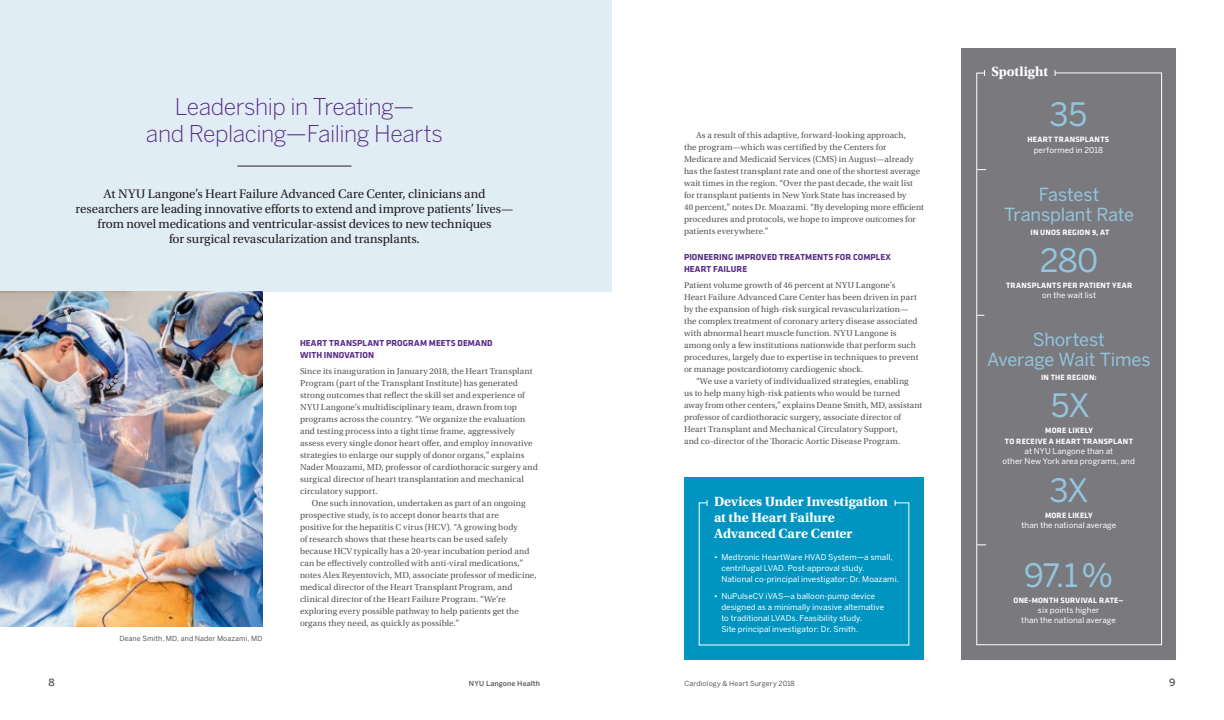
<style>
.page{position:relative;width:1224px;height:720px;background:#fff}
.page>*{position:absolute;margin:0;border:0;box-sizing:border-box;transform-origin:0 0}
.t1{font:32px "Benton Sans";letter-spacing:-.03em;color:#93c5df}
.t2{font:300 23px/27px "Benton Sans";letter-spacing:-.02em;color:#5a2d87;text-align:center}
.t3{font:18px/20px "Benton Sans";letter-spacing:-.01em;color:#93c5df;text-align:center}
.t4{font:700 14px/16px "Utopia Std";letter-spacing:-.005em;color:#fff}
.t5{font:13px/15px "Utopia Std";letter-spacing:-.01em;color:#231f20;text-align:center}
.t6{font:500 10px "Benton Sans";color:#53565a}
.t7{font:9px/12px "Utopia Std";letter-spacing:.01em;color:#53565a}
.t8{font:700 9px/12px "Klavika";letter-spacing:.01em;color:#5a2d87}
.t9{font:8px/11px "Benton Sans";letter-spacing:.005em;color:#fff}
.t10{font:700 8px/11px "Klavika";letter-spacing:.03em;color:#fff;text-align:center}
.t11{font:7px "Benton Sans";letter-spacing:.02em;color:#53565a}
.t12{font:500 7px "Benton Sans";letter-spacing:.02em;color:#53565a}
</style>
<div class="page">
<div style="left:0;top:0;width:612px;height:291px;background:#e0edf5"></div>
<img style="left:0;top:291px;width:262px;height:335px">
<div style="left:962px;top:48px;width:214px;height:612px;background:#7a797d"></div>
<svg style="left:976px;top:72px;width:186px;height:573px"></svg>
<hr style="left:238px;top:166px;width:114px;height:1px;background:#231f20">
<div style="left:684px;top:478px;width:240px;height:182px;background:#0095c1"></div>
<svg style="left:699px;top:500px;width:210px;height:146px"></svg>
<h2 class="t2" style="left:146px;top:93px;width:298px">Leadership in Treating—<br>and Replacing—Failing Hearts</h2>
<p class="t5" style="left:76px;top:187px;width:439px">At NYU Langone’s Heart Failure Advanced Care Center, clinicians and researchers are leading innovative efforts to extend and improve patients’ lives— from novel medications and ventricular-assist devices to new techniques<br>for surgical revascularization and transplants.</p>
<p class="t11" style="left:119px;top:634px;width:145px">Deane Smith, MD, and Nader Moazami, MD</p>
<p class="t8" style="left:300px;top:337px;width:194px">HEART TRANSPLANT PROGRAM MEETS DEMAND<br>WITH INNOVATION</p>
<p class="t7" style="left:300px;top:366px;width:239px">Since its inauguration in January 2018, the Heart Transplant Program (part of the Transplant Institute) has generated strong outcomes that reflect the skill set and experience of NYU Langone’s multidisciplinary team, drawn from top programs across the country. “We organize the evaluation and testing process into a tight time frame, aggressively assess every single donor heart offer, and employ innovative strategies to enlarge our supply of donor organs,” explains Nader Moazami, MD, professor of cardiothoracic surgery and surgical director of heart transplantation and mechanical circulatory support.</p>
<p class="t7" style="left:300px;top:498px;width:238px;text-indent:12px">One such innovation, undertaken as part of an ongoing prospective study, is to accept donor hearts that are<br>positive for the hepatitis C virus (HCV). “A growing body<br>of research shows that these hearts can be used safely because HCV typically has a 20-year incubation period and can be effectively controlled with anti-viral medications,” notes Alex Reyentovich, MD, associate professor of medicine, medical director of the Heart Transplant Program, and clinical director of the Heart Failure Program. “We’re exploring every possible pathway to help patients get the organs they need, as quickly as possible.”</p>
<p class="t7" style="left:684px;top:130px;width:242px;text-indent:12px">As a result of this adaptive, forward-looking approach,<br>the program—which was certified by the Centers for Medicare and Medicaid Services (CMS) in August—already has the fastest transplant rate and one of the shortest average wait times in the region. “Over the past decade, the wait list for transplant patients in New York State has increased by<br>40 percent,” notes Dr. Moazami. “By developing more efficient procedures and protocols, we hope to improve outcomes for patients everywhere.”</p>
<p class="t8" style="left:684px;top:251px;width:208px">PIONEERING IMPROVED TREATMENTS FOR COMPLEX<br>HEART FAILURE</p>
<p class="t7" style="left:684px;top:280px;width:236px">Patient volume growth of 46 percent at NYU Langone’s Heart Failure Advanced Care Center has been driven in part by the expansion of high-risk surgical revascularization— the complex treatment of coronary artery disease associated with abnormal heart muscle function. NYU Langone is among only a few institutions nationwide that perform such procedures, largely due to expertise in techniques to prevent or manage postcardiotomy cardiogenic shock.</p>
<p class="t7" style="left:684px;top:376px;width:240px;text-indent:12px">“We use a variety of individualized strategies, enabling<br>us to help many high-risk patients who would be turned away from other centers,” explains Deane Smith, MD, assistant professor of cardiothoracic surgery, associate director of Heart Transplant and Mechanical Circulatory Support,<br>and co-director of the Thoracic Aortic Disease Program.</p>
<h3 class="t4" style="left:714px;top:494px;width:176px">Devices Under Investigation at the Heart Failure<br>Advanced Care Center</h3>
<p class="t9" style="left:721px;top:551px;width:179px;text-indent:-7px">• Medtronic HeartWare HVAD System—a small, centrifugal LVAD. Post-approval study.<br>National co-principal investigator: Dr. Moazami.</p>
<p class="t9" style="left:721px;top:590px;width:164px;text-indent:-7px">• NuPulseCV iVAS—a balloon-pump device designed as a minimally invasive alternative to traditional LVADs. Feasibility study.<br>Site principal investigator: Dr. Smith.</p>
<h3 class="t4" style="left:992px;top:64px;width:58px">Spotlight</h3>
<h1 class="t1" style="left:1050px;top:95px;width:39px">35</h1>
<p class="t10" style="left:1027px;top:133px;width:83px">HEART TRANSPLANTS</p>
<p class="t9" style="left:1034px;top:144px;width:71px">performed in 2018</p>
<h3 class="t3" style="left:1004px;top:184px;width:132px">Fastest<br>Transplant Rate</h3>
<p class="t10" style="left:1031px;top:226px;width:80px">IN UNOS REGION 9, AT</p>
<h1 class="t1" style="left:1040px;top:242px;width:60px">280</h1>
<p class="t10" style="left:1006px;top:280px;width:128px">TRANSPLANTS PER PATIENT YEAR</p>
<p class="t9" style="left:1042px;top:290px;width:55px">on the wait list</p>
<h3 class="t3" style="left:987px;top:329px;width:165px">Shortest<br>Average Wait Times</h3>
<p class="t10" style="left:1041px;top:372px;width:57px">IN THE REGION:</p>
<h1 class="t1" style="left:1051px;top:387px;width:41px">5X</h1>
<p class="t10" style="left:1005px;top:425px;width:129px">MORE LIKELY<br>TO RECEIVE A HEART TRANSPLANT</p>
<p class="t9" style="left:1003px;top:446px;width:134px;line-height:10px;text-align:center">at NYU Langone than at<br>other New York area programs, and</p>
<h1 class="t1" style="left:1049px;top:471px;width:41px">3X</h1>
<p class="t10" style="left:1045px;top:509px;width:49px">MORE LIKELY</p>
<p class="t9" style="left:1022px;top:519px;width:96px">than the national average</p>
<h1 class="t1" style="left:1024px;top:556px;width:91px">97.1%</h1>
<p class="t10" style="left:1014px;top:594px;width:112px">ONE-MONTH SURVIVAL RATE—</p>
<p class="t9" style="left:1021px;top:605px;width:96px;line-height:10px;text-align:center">six points higher<br>than the national average</p>
<p class="t6" style="left:48px;top:676px;width:8px">8</p>
<p class="t12" style="left:469px;top:679px;width:73px">NYU Langone Health</p>
<p class="t11" style="left:685px;top:679px;width:112px">Cardiology &amp; Heart Surgery 2018</p>
<p class="t6" style="left:1169px;top:676px;width:8px">9</p>
</div>
